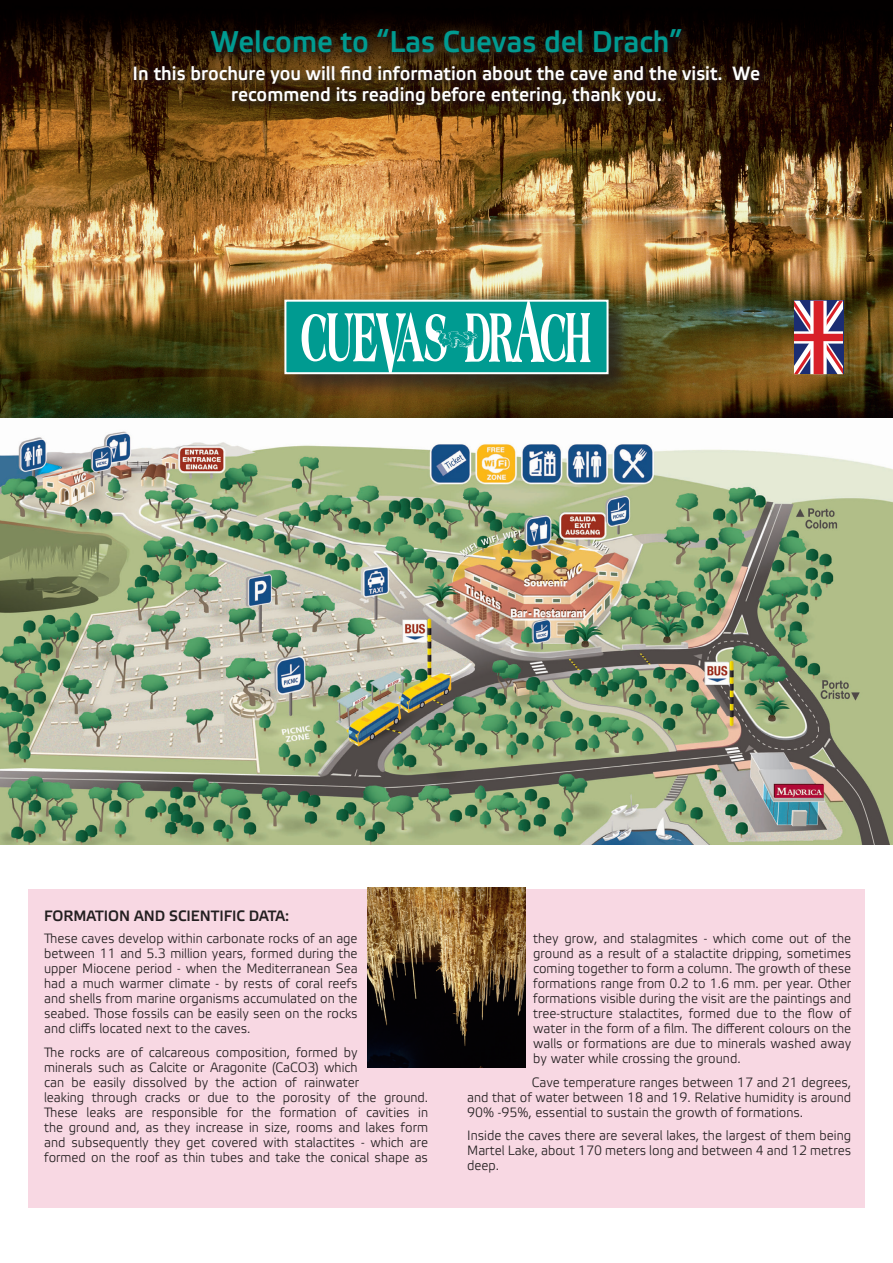
<style>
.page{position:relative;width:893px;height:1263px;background:#fff}
.page>*{position:absolute;margin:0;border:0;box-sizing:border-box;transform-origin:0 0}
.t1{font:700 30px "Elektra Light Pro";color:#009b91;scale:.95 1}
.t2{font:19.2px/21.3px "Elektra Medium Pro";color:#fff;text-align:center;scale:.95 1}
.t3{font:700 15px "Elektra Light Pro";color:#231f20;scale:.95 1}
.t4{font:13.5px/15px "Elektra Light Pro";color:#231f20;text-align:justify;scale:.95 1}
</style>
<div class="page">
<div style="left:28px;top:889px;width:837px;height:319px;background:#f8d8e3"></div>
<img style="left:367px;top:888px;width:159px;height:179px">
<img style="left:0;top:0;width:893px;height:418px">
<div style="left:282px;top:297px;width:353px;height:103px;background:#231f20;opacity:.75"></div>
<div style="left:285px;top:301px;width:323px;height:72px;background:#009b91"></div>
<div style="left:284px;top:300px;width:325px;height:74px;border:2px solid #fff"></div>
<svg style="left:302px;top:301px;width:288px;height:72px"></svg>
<svg style="left:129px;top:24px;width:639px;height:89px"></svg>
<svg style="left:794px;top:301px;width:49px;height:73px"></svg>
<img style="left:0;top:431px;width:893px;height:413px">
<h1 class="t1" style="left:211px;top:26px;width:498px">Welcome to “Las Cuevas del Drach”</h1>
<h2 class="t2" style="left:133px;top:63px;width:662px">In this brochure you will find information about the cave and the visit. We recommend its reading before entering, thank you.</h2>
<p class="t3" style="left:44px;top:907px;width:260px">FORMATION AND SCIENTIFIC DATA:</p>
<p class="t4" style="left:44px;top:931px;width:332px">These caves develop within carbonate rocks of an age between 11 and 5.3 million years, formed during the upper Miocene period - when the Mediterranean Sea had a much warmer climate - by rests of coral reefs and shells from marine organisms accumulated on the seabed. Those fossils can be easily seen on the rocks and cliffs located next to the caves.</p>
<p class="t4" style="left:44px;top:1045px;width:406px;text-align:left">The rocks are of calcareous composition, formed by<br>minerals such as Calcite or Aragonite (CaCO3) which<br>can be easily dissolved by the action of rainwater<br>leaking through cracks or due to the porosity of the ground.<br>These leaks are responsible for the formation of cavities in the ground and, as they increase in size, rooms and lakes form and subsequently they get covered with stalactites - which are formed on the roof as thin tubes and take the conical shape as</p>
<p class="t4" style="left:533px;top:931px;width:336px">they grow, and stalagmites - which come out of the ground as a result of a stalactite dripping, sometimes coming together to form a column. The growth of these formations range from 0.2 to 1.6 mm. per year. Other formations visible during the visit are the paintings and tree-structure stalactites, formed due to the flow of water in the form of a film. The different colours on the walls or formations are due to minerals washed away by water while crossing the ground.</p>
<p class="t4" style="left:467px;top:1075px;width:406px;text-indent:64px">Cave temperature ranges between 17 and 21 degrees, and that of water between 18 and 19. Relative humidity is around 90% -95%, essential to sustain the growth of formations.</p>
<p class="t4" style="left:467px;top:1128px;width:406px">Inside the caves there are several lakes, the largest of them being Martel Lake, about 170 meters long and between 4 and 12 metres deep.</p>
</div>
